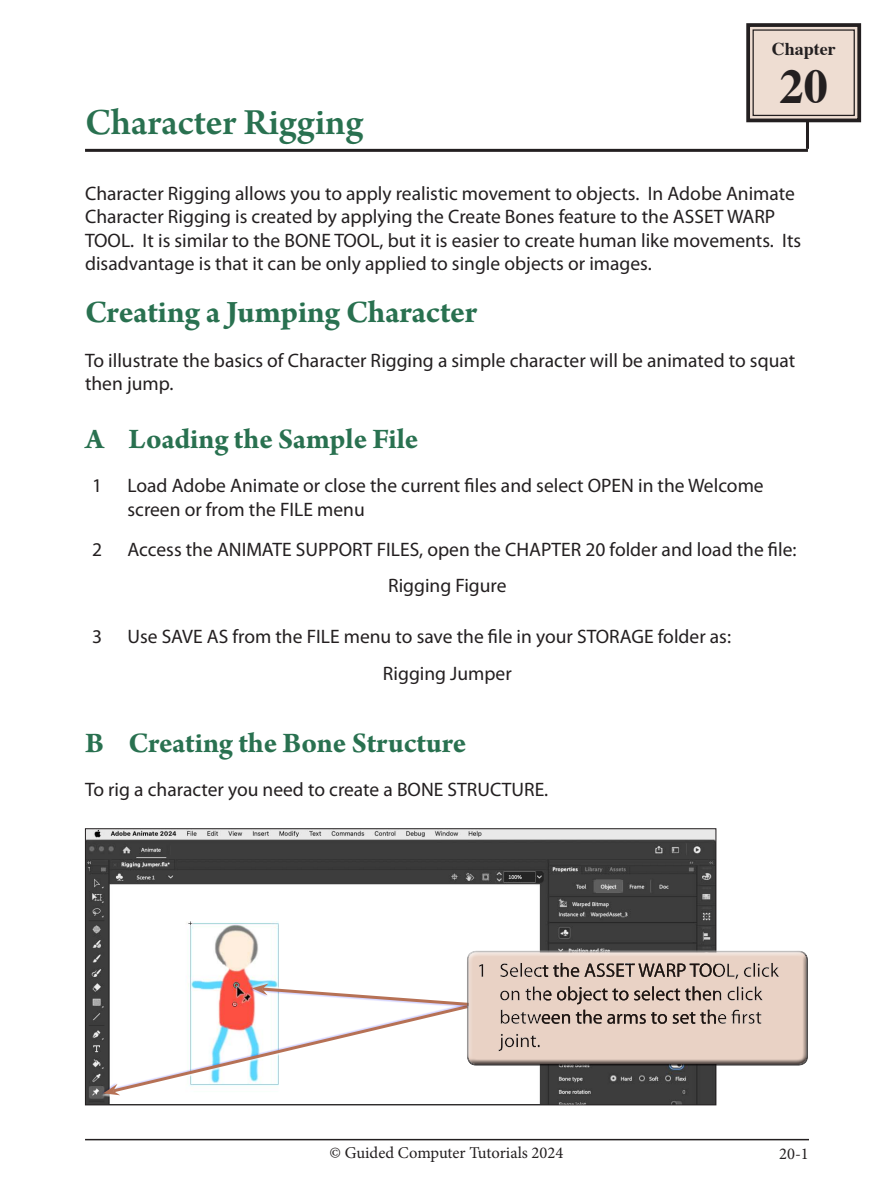
<style>
.page{position:relative;width:893px;height:1191px;background:#fff}
.page>*{position:absolute;margin:0;border:0;box-sizing:border-box;transform-origin:0 0}
.Index_section{font:700 48.3px "Times";color:#231f20}
.Chapter_Title{font:600 39px "Arno Pro";letter-spacing:-.005em;color:#297150}
.Sub-Head{font:700 33px "Arno Pro";letter-spacing:-.005em;color:#297150}
.Sub-Head_point{font:700 30px "Arno Pro";color:#297150}
.Paragraph{font:19.5px/23.4px "Myriad Pro";color:#231f20}
.Body{font:19.5px/23.4px "Myriad Pro";color:#231f20}
.Index_section-2{font:700 18px "Times";color:#231f20}
.Body-2{font:16.5px "Minion Pro";color:#231f20}
</style>
<div class="page">
<hr style="left:85px;top:1138px;width:724px;height:2px;background:#231f20">
<hr style="left:85px;top:149px;width:723px;height:3px;background:#231f20">
<hr style="left:806px;top:121px;width:3px;height:28px;background:#231f20">
<svg style="left:746px;top:23px;width:116px;height:100px"></svg>
<div style="left:752px;top:29px;width:103px;height:87px;border:1px solid #231f20"></div>
<img style="left:87px;top:830px;width:627px;height:273px">
<div style="left:101px;top:1004px;width:369px;height:93px;background:#fff;opacity:.94"></div>
<svg style="left:103px;top:950px;width:614px;height:145px"></svg>
<div style="left:466px;top:949px;width:342px;height:112px;background:#fff;opacity:.75"></div>
<div style="left:466px;top:952px;width:342px;height:114px;background:#231f20;opacity:.75"></div>
<p class="Chapter_Title" style="left:85px;top:100px;width:280px">Character Rigging</p>
<p class="Index_section-2" style="left:772px;top:31px;width:65px">Chapter</p>
<p class="Index_section" style="left:780px;top:40px;width:50px">20</p>
<p class="Paragraph" style="left:85px;top:181px;width:718px">Character Rigging allows you to apply realistic movement to objects. In Adobe Animate Character Rigging is created by applying the Create Bones feature to the ASSET WARP TOOL. It is similar to the BONE TOOL, but it is easier to create human like movements. Its disadvantage is that it can be only applied to single objects or images.</p>
<p class="Sub-Head" style="left:85px;top:293px;width:394px">Creating a Jumping Character</p>
<p class="Paragraph" style="left:85px;top:348px;width:712px">To illustrate the basics of Character Rigging a simple character will be animated to squat then jump.</p>
<p class="Sub-Head_point" style="left:85px;top:421px;width:335px">A Loading the Sample File</p>
<p class="Body" style="left:92px;top:474px;width:12px">1</p>
<p class="Body" style="left:128px;top:474px;width:638px">Load Adobe Animate or close the current files and select OPEN in the Welcome screen or from the FILE menu</p>
<p class="Body" style="left:92px;top:537px;width:12px">2</p>
<p class="Body" style="left:128px;top:537px;width:670px">Access the ANIMATE SUPPORT FILES, open the CHAPTER 20 folder and load the file:</p>
<p class="Body" style="left:388px;top:574px;width:120px">Rigging Figure</p>
<p class="Body" style="left:92px;top:625px;width:12px">3</p>
<p class="Body" style="left:128px;top:625px;width:605px">Use SAVE AS from the FILE menu to save the file in your STORAGE folder as:</p>
<p class="Body" style="left:383px;top:661px;width:130px">Rigging Jumper</p>
<p class="Sub-Head_point" style="left:85px;top:725px;width:383px">B Creating the Bone Structure</p>
<p class="Paragraph" style="left:85px;top:778px;width:465px">To rig a character you need to create a BONE STRUCTURE.</p>
<p class="Body-2" style="left:330px;top:1141px;width:235px">© Guided Computer Tutorials 2024</p>
<p class="Body-2" style="left:779px;top:1142px;width:31px">20-1</p>
</div>
